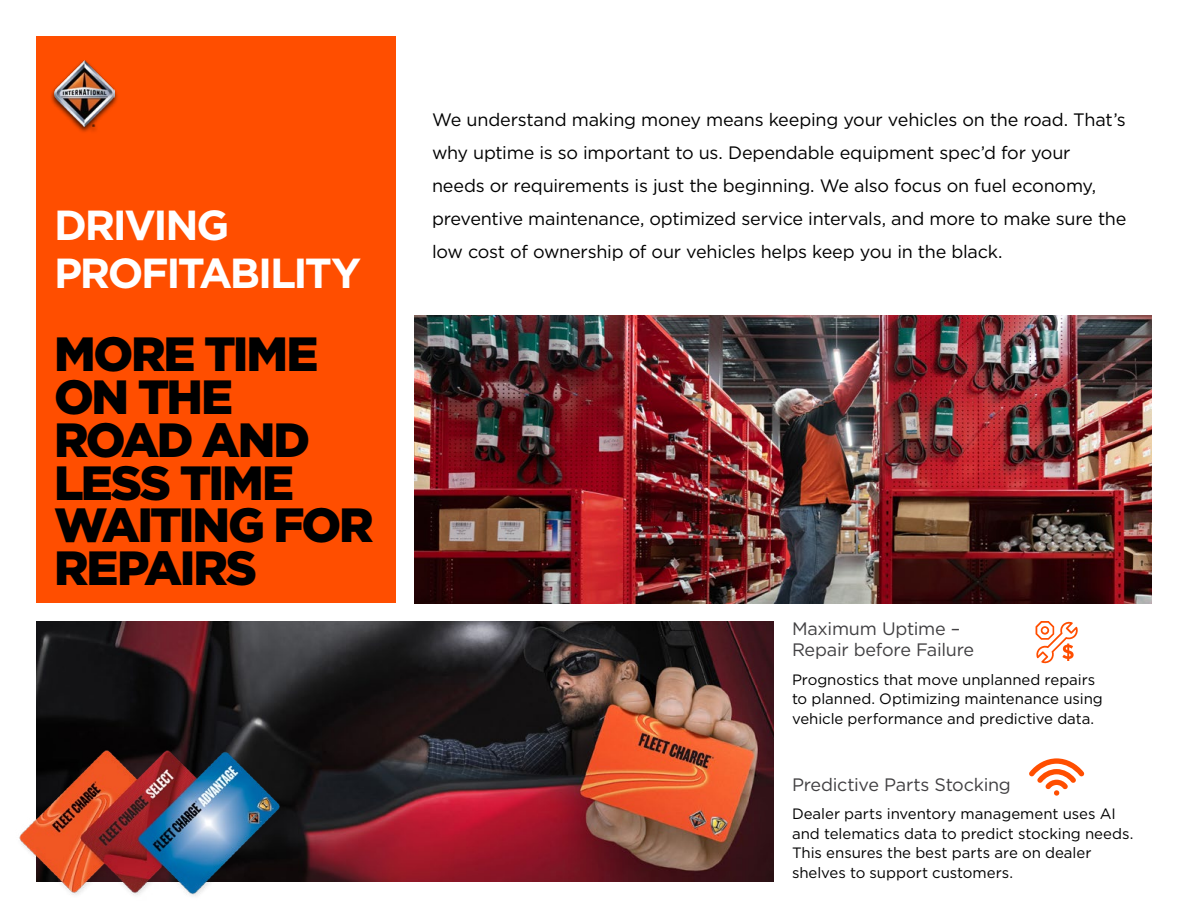
<style>
.page{position:relative;width:1188px;height:918px;background:#fff}
.page>*{position:absolute;margin:0;border:0;box-sizing:border-box;transform-origin:0 0}
.t1{font:900 48px/42.8px "Gotham";letter-spacing:-.045em;color:#000}
.t2{font:700 42px/48px "Gotham";letter-spacing:-.055em;color:#fff}
.t3{font:18px/33px "Gotham";letter-spacing:-.015em;color:#000}
.t4{font:18px/21px "Gotham";letter-spacing:-.015em;color:#414042}
.t5{font:15px/19.5px "Gotham";letter-spacing:-.005em;color:#000}
</style>
<div class="page">
<img style="left:36px;top:621px;width:738px;height:261px">
<img style="left:414px;top:315px;width:738px;height:288px">
<div style="left:36px;top:36px;width:360px;height:567px;background:#ff4e00"></div>
<svg style="left:1029px;top:758px;width:55px;height:38px"></svg>
<svg style="left:1036px;top:621px;width:42px;height:43px"></svg>
<img style="left:19px;top:740px;width:273px;height:156px">
<div style="left:50px;top:59px;width:69px;height:75px;background:#000;opacity:.75"></div>
<img style="left:55px;top:61px;width:59px;height:66px">
<h2 class="t2" style="left:54px;top:201px;width:309px">DRIVING<br>PROFITABILITY</h2>
<h1 class="t1" style="left:54px;top:333px;width:321px">MORE TIME<br>ON THE<br>ROAD AND<br>LESS TIME<br>WAITING FOR<br>REPAIRS</h1>
<p class="t3" style="left:432px;top:103px;width:696px">We understand making money means keeping your vehicles on the road. That’s why uptime is so important to us. Dependable equipment spec’d for your needs or requirements is just the beginning. We also focus on fuel economy, preventive maintenance, optimized service intervals, and more to make sure the low cost of ownership of our vehicles helps keep you in the black.</p>
<p class="t4" style="left:792px;top:618px;width:184px">Maximum Uptime –<br>Repair before Failure</p>
<p class="t5" style="left:792px;top:670px;width:312px">Prognostics that move unplanned repairs to planned. Optimizing maintenance using vehicle performance and predictive data.</p>
<p class="t4" style="left:792px;top:773px;width:220px">Predictive Parts Stocking</p>
<p class="t5" style="left:792px;top:804px;width:343px">Dealer parts inventory management uses AI and telematics data to predict stocking needs.<br>This ensures the best parts are on dealer shelves to support customers.</p>
</div>
